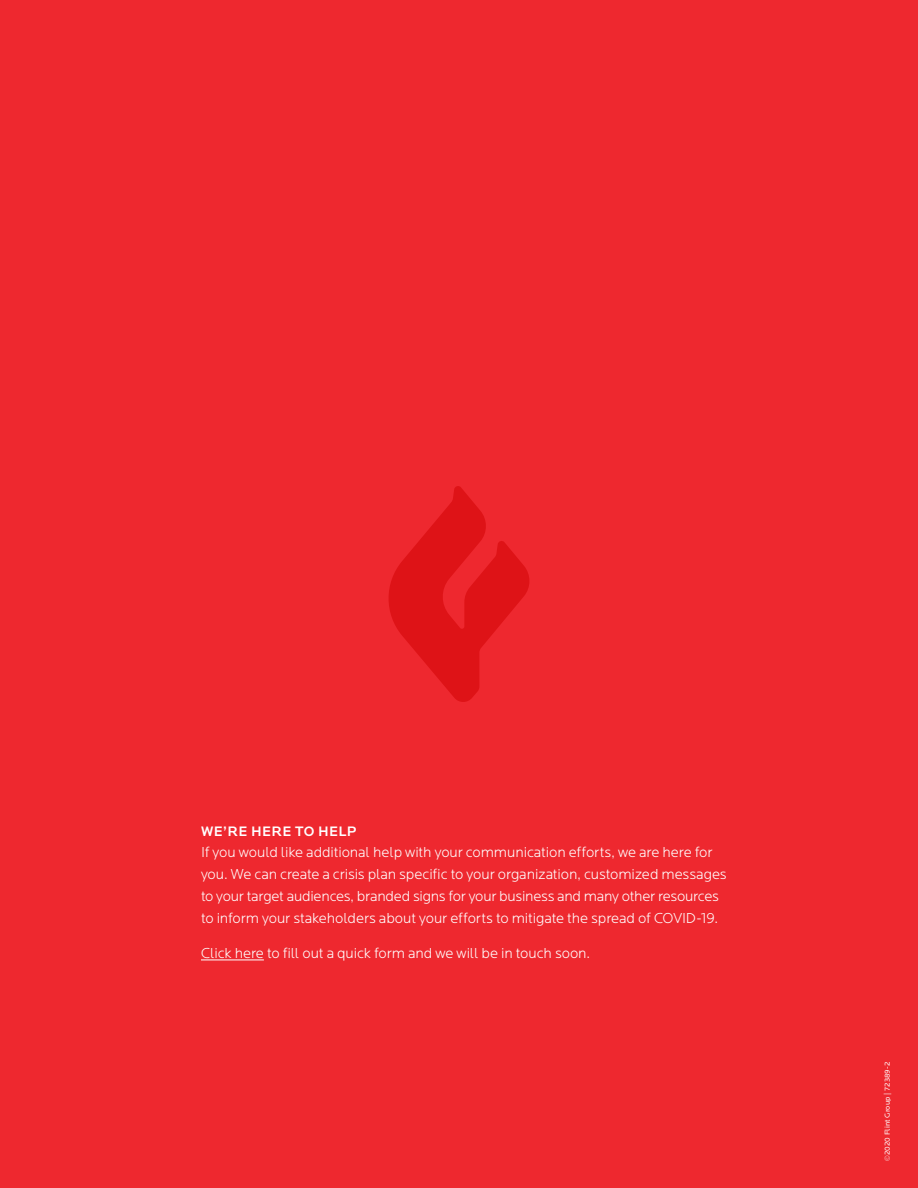
<style>
.page{position:relative;width:918px;height:1188px;background:#ee282f}
.page>*{position:absolute;margin:0;border:0;box-sizing:border-box;transform-origin:0 0}
.t1{font:300 15px/21.8px "Locator";letter-spacing:-.01em;color:#fff}
.t2{font:500 14.25px "Locator";letter-spacing:.02em;color:#fff}
.t3{font:7.5px "Locator";letter-spacing:.015em;color:#fff}
</style>
<div class="page">
<svg style="left:389px;top:486px;width:140px;height:216px"></svg>
<hr style="left:201px;top:960px;width:63px;height:1px;background:#fff">
<p class="t2" style="left:201px;top:823px;width:157px">WE’RE HERE TO HELP</p>
<p class="t1" style="left:201px;top:842px;width:527px">If you would like additional help with your communication efforts, we are here for you. We can create a crisis plan specific to your organization, customized messages to your target audiences, branded signs for your business and many other resources to inform your stakeholders about your efforts to mitigate the spread of COVID-19.</p>
<p class="t1" style="left:201px;top:943px;width:391px">Click here to fill out a quick form and we will be in touch soon.</p>
<p class="t3" style="left:883px;top:1161px;width:101px;rotate:-90deg">©2020 Flint Group | 72389-2</p>
</div>
